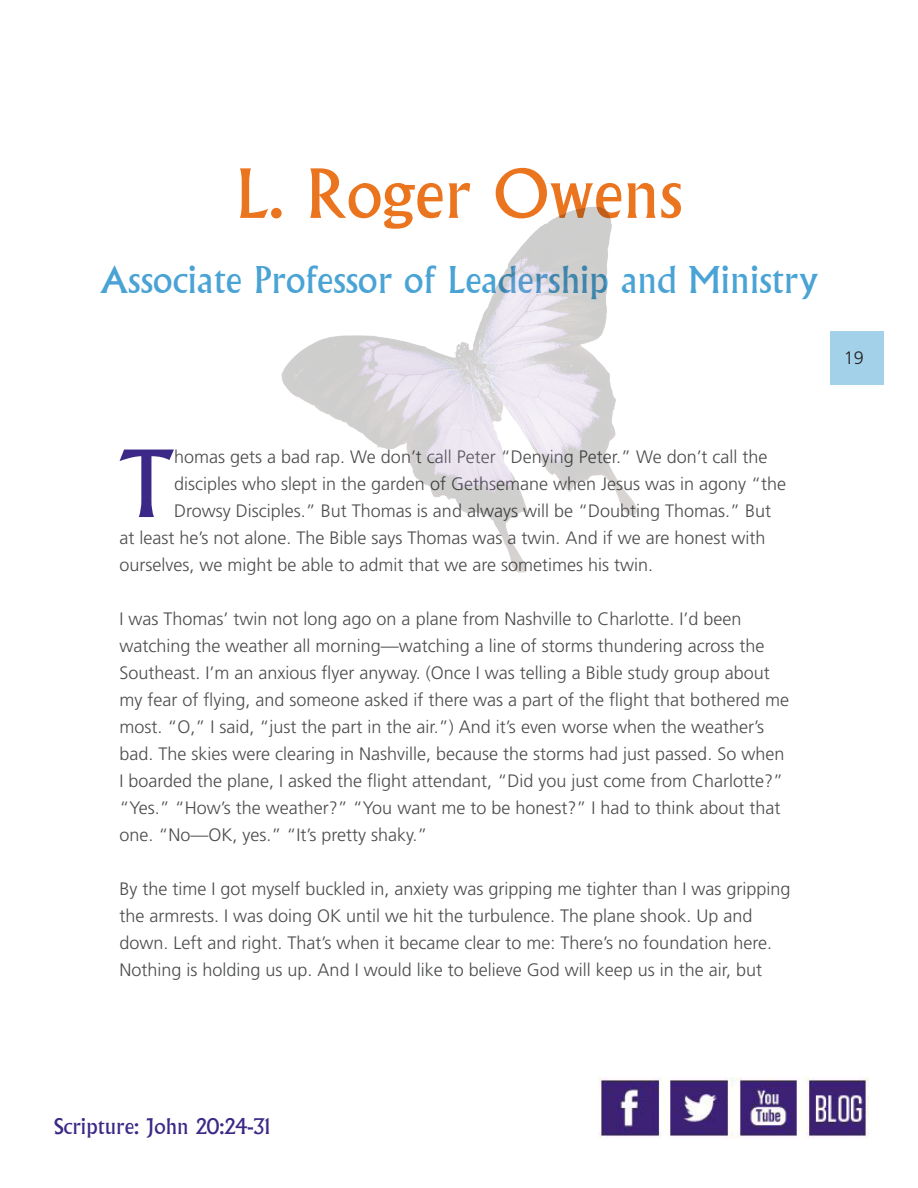
<style>
.page{position:relative;width:918px;height:1188px;background:#fff}
.page>*{position:absolute;margin:0;border:0;box-sizing:border-box;transform-origin:0 0}
.t1{font:90px "Albertus";color:#3c2886}
.t2{font:66px "Albertus";color:#eb741f}
.t3{font:36px "Albertus";color:#4aa3d5}
.t4{font:21px "Albertus";color:#3c2886}
.t5{font:300 18px/27px "Frutiger LT Std";color:#4b4c4d}
.t6{font:300 18px "Frutiger LT Std";color:#231f20}
</style>
<div class="page">
<div style="left:830px;top:331px;width:54px;height:54px;background:#a4d1ea"></div>
<img style="left:598px;top:1078px;width:270px;height:60px">
<img style="left:281px;top:206px;width:356px;height:366px">
<p class="t2" style="left:235px;top:155px;width:448px">L. Roger Owens</p>
<p class="t3" style="left:100px;top:259px;width:720px">Associate Professor of Leadership and Ministry</p>
<p class="t6" style="left:844px;top:347px;width:22px">19</p>
<p class="t1" style="left:118px;top:432px;width:58px">T</p>
<p class="t5" style="left:174px;top:444px;width:595px">homas gets a bad rap. We don’t call Peter “Denying Peter.” We don’t call the</p>
<p class="t5" style="left:174px;top:471px;width:613px">disciples who slept in the garden of Gethsemane when Jesus was in agony “the</p>
<p class="t5" style="left:174px;top:498px;width:598px">Drowsy Disciples.” But Thomas is and always will be “Doubting Thomas.” But</p>
<p class="t5" style="left:120px;top:525px;width:647px">at least he’s not alone. The Bible says Thomas was a twin. And if we are honest with</p>
<p class="t5" style="left:120px;top:552px;width:535px">ourselves, we might be able to admit that we are sometimes his twin.</p>
<p class="t5" style="left:120px;top:606px;width:671px">I was Thomas’ twin not long ago on a plane from Nashville to Charlotte. I’d been watching the weather all morning—watching a line of storms thundering across the Southeast. I’m an anxious flyer anyway. (Once I was telling a Bible study group about my fear of flying, and someone asked if there was a part of the flight that bothered me most. “O,” I said, “just the part in the air.”) And it’s even worse when the weather’s bad. The skies were clearing in Nashville, because the storms had just passed. So when I boarded the plane, I asked the flight attendant, “Did you just come from Charlotte?” “Yes.” “How’s the weather?” “You want me to be honest?” I had to think about that one. “No—OK, yes.” “It’s pretty shaky.”</p>
<p class="t5" style="left:120px;top:876px;width:673px">By the time I got myself buckled in, anxiety was gripping me tighter than I was gripping the armrests. I was doing OK until we hit the turbulence. The plane shook. Up and down. Left and right. That’s when it became clear to me: There’s no foundation here.<br>Nothing is holding us up. And I would like to believe God will keep us in the air, but</p>
<p class="t4" style="left:54px;top:1114px;width:218px">Scripture: John 20:24-31</p>
</div>
